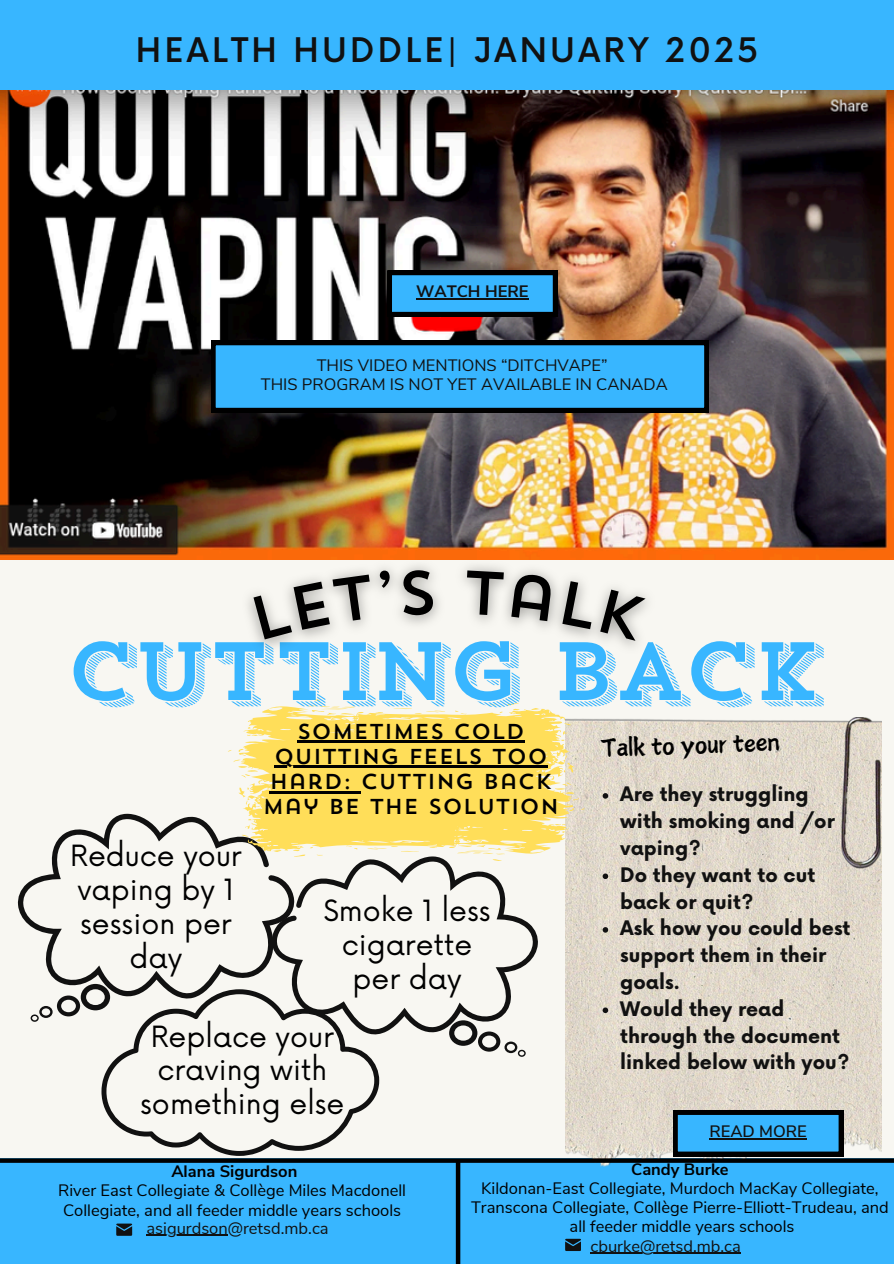
<style>
.page{position:relative;width:894px;height:1264px;background:#fff}
.page>*{position:absolute;margin:0;border:0;box-sizing:border-box;transform-origin:0 0}
.t1{font:82.2px "Trend Slab Four";letter-spacing:-.025em;color:#38b6ff}
.t2{font:500 33px "Now";letter-spacing:.1em;color:#111}
.t3{font:28.5px/33.8px "Now";color:#000;text-align:center}
.t4{font:23.55px "Canva Yi Cai Latin";color:#000}
.t5{font:21.45px/25.2px "Trend Sans One";color:#000;text-align:center}
.t6{font:700 19.5px/26.8px "Now";color:#111}
.t7{font:16.5px/19.2px "Nunito Sans";color:#000;text-align:center}
.t8{font:16.5px "Nunito Sans";color:#111}
.t9{font:700 16.5px "Nunito Sans";color:#000}
.t10{font:700 16.5px "Nunito Sans";color:#111}
.t11{font:600 16.5px "Nunito Sans";color:#111}
</style>
<div class="page">
<div style="left:0;top:0;width:893px;height:1263px;background:#f8f7f2"></div>
<img style="left:0;top:89px;width:893px;height:470px">
<div style="left:0;top:0;width:893px;height:89px;background:#38b6ff"></div>
<div style="left:0;top:1158px;width:893px;height:105px;background:#38b6ff"></div>
<img style="left:565px;top:718px;width:316px;height:449px">
<svg style="left:602px;top:793px;width:6px;height:5px"></svg>
<svg style="left:602px;top:873px;width:6px;height:6px"></svg>
<svg style="left:602px;top:927px;width:6px;height:5px"></svg>
<svg style="left:602px;top:1007px;width:6px;height:6px"></svg>
<svg style="left:673px;top:1110px;width:169px;height:46px;background:#2987bd"></svg>
<svg style="left:565px;top:1238px;width:15px;height:12px"></svg>
<svg style="left:116px;top:1223px;width:16px;height:12px"></svg>
<svg style="left:0;top:1158px;width:893px;height:4px;background:#050f15"></svg>
<div style="left:455px;top:1160px;width:5px;height:103px;background:#000"></div>
<svg style="left:387px;top:271px;width:170px;height:45px;background:#2a8ac2"></svg>
<svg style="left:17px;top:813px;width:254px;height:176px"></svg>
<svg style="left:31px;top:983px;width:79px;height:38px"></svg>
<svg style="left:271px;top:856px;width:267px;height:178px"></svg>
<svg style="left:449px;top:1020px;width:76px;height:36px"></svg>
<svg style="left:101px;top:989px;width:278px;height:166px"></svg>
<svg style="left:272px;top:856px;width:52px;height:1px"></svg>
<svg style="left:311px;top:699px;width:9px;height:2px"></svg>
<svg style="left:579px;top:781px;width:5px;height:30px"></svg>
<svg style="left:457px;top:856px;width:48px;height:5px"></svg>
<svg style="left:233px;top:703px;width:346px;height:153px;fill:#ffde59"></svg>
<hr style="left:709px;top:1138px;width:97px;height:1px;background:#111">
<hr style="left:590px;top:1252px;width:150px;height:1px;background:#111">
<hr style="left:146px;top:1234px;width:82px;height:1px;background:#111">
<img style="left:229px;top:550px;width:442px;height:97px">
<hr style="left:416px;top:298px;width:112px;height:2px;background:#111">
<hr style="left:297px;top:740px;width:227px;height:2px;background:#000">
<hr style="left:274px;top:766px;width:273px;height:2px;background:#000">
<hr style="left:269px;top:791px;width:91px;height:2px;background:#000">
<svg style="left:211px;top:341px;width:497px;height:71px;background:#309ddc"></svg>
<svg style="left:253px;top:569px;width:137px;height:70px"></svg>
<svg style="left:401px;top:569px;width:32px;height:46px"></svg>
<svg style="left:465px;top:570px;width:38px;height:45px"></svg>
<svg style="left:511px;top:572px;width:41px;height:49px;background:#d2d1cc"></svg>
<svg style="left:562px;top:580px;width:84px;height:61px"></svg>
<h2 class="t2" style="left:136px;top:32px;width:624px">HEALTH HUDDLE| JANUARY 2025</h2>
<p class="t10" style="left:416px;top:281px;width:114px">WATCH HERE</p>
<p class="t8" style="left:316px;top:354px;width:292px">THIS VIDEO MENTIONS “DITCHVAPE”</p>
<p class="t8" style="left:261px;top:373px;width:408px">THIS PROGRAM IS NOT YET AVAILABLE IN CANADA</p>
<h1 class="t1" style="left:65px;top:638px;width:757px">CUTTING BACK</h1>
<p class="t3" style="left:70px;top:840px;width:173px">Reduce your vaping by 1 session per day</p>
<p class="t5" style="left:297px;top:720px;width:229px">SOMETIMES COLD</p>
<p class="t5" style="left:263px;top:746px;width:298px">QUITTING FEELS TOO<br>HARD: CUTTING BACK<br>MAY BE THE SOLUTION</p>
<p class="t3" style="left:323px;top:895px;width:169px">Smoke 1 less cigarette per day</p>
<p class="t3" style="left:140px;top:1020px;width:206px">Replace your craving with something else</p>
<h3 class="t4" style="left:600px;top:736px;width:181px;rotate:-2deg">Talk to your teen</h3>
<p class="t6" style="left:620px;top:782px;width:216px">Are they struggling with smoking and /or vaping?</p>
<p class="t6" style="left:620px;top:862px;width:196px">Do they want to cut back or quit?</p>
<p class="t6" style="left:620px;top:916px;width:232px">Ask how you could best support them in their goals.</p>
<p class="t6" style="left:620px;top:996px;width:231px">Would they read through the document linked below with you?</p>
<p class="t11" style="left:709px;top:1120px;width:99px">READ MORE</p>
<p class="t9" style="left:171px;top:1160px;width:127px">Alana Sigurdson</p>
<p class="t7" style="left:58px;top:1181px;width:349px;text-align:left">River East Collegiate &amp; Collège Miles Macdonell<br>Collegiate, and all feeder middle years schools</p>
<p class="t8" style="left:146px;top:1216px;width:183px">asigurdson@retsd.mb.ca</p>
<h5 class="t9" style="left:631px;top:1158px;width:99px">Candy Burke</h5>
<p class="t7" style="left:471px;top:1179px;width:419px">Kildonan-East Collegiate, Murdoch MacKay Collegiate,<br>Transcona Collegiate, Collège Pierre-Elliott-Trudeau, and</p>
<h5 class="t7" style="left:569px;top:1217px;width:226px">all feeder middle years schools</h5>
<p class="t8" style="left:590px;top:1234px;width:152px">cburke@retsd.mb.ca</p>
</div>
